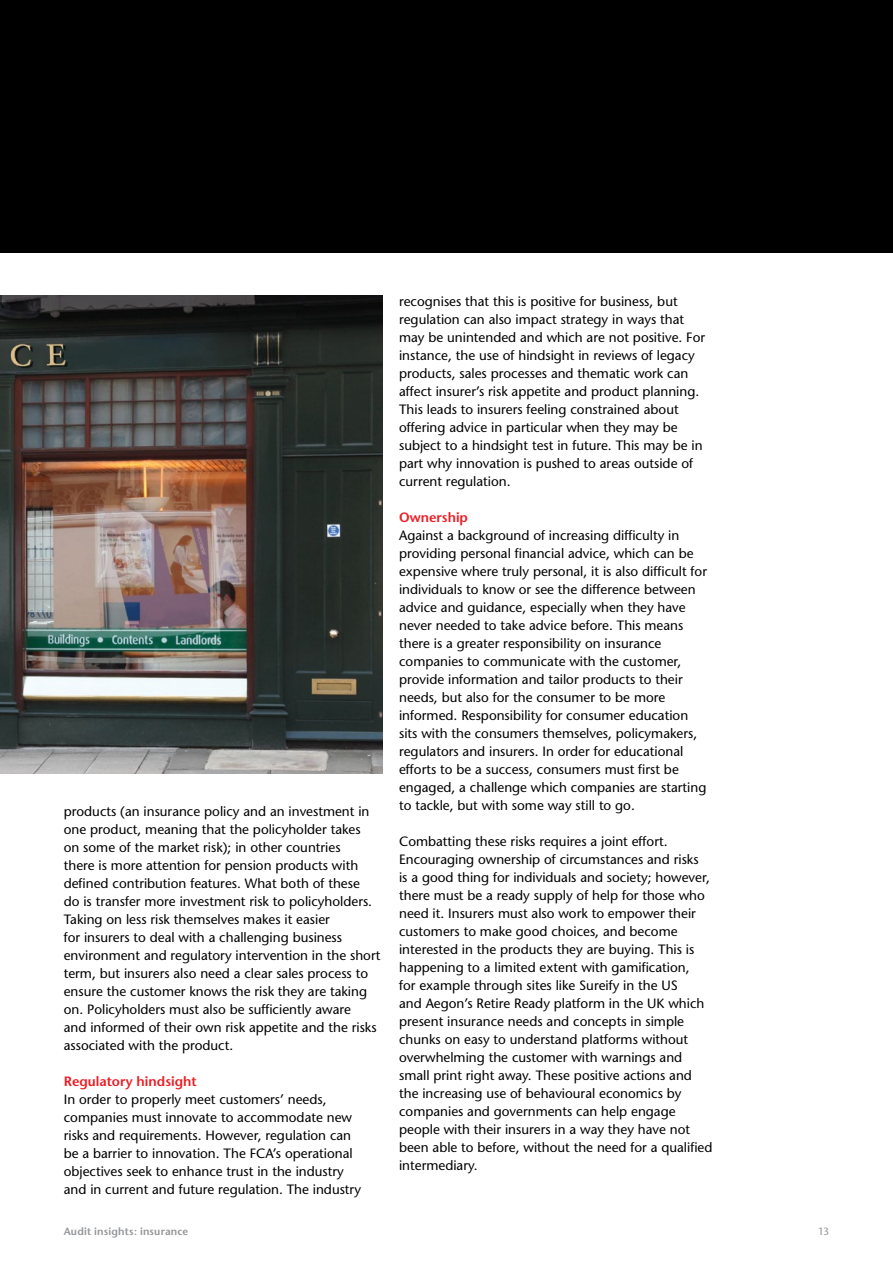
<style>
.page{position:relative;width:893px;height:1263px;background:#fff}
.page>*{position:absolute;margin:0;border:0;box-sizing:border-box;transform-origin:0 0}
.t1{font:13.5px/18px "Stone Sans";color:#000}
.Simon_red_heads{font:600 13.5px "Stone Sans";color:#ed1d24}
.Running_Footers{font:600 10.5px "Stone Sans";letter-spacing:.015em;color:#939598}
.Running_Footers-2{font:10.5px "Stone Sans";color:#939598}
</style>
<div class="page">
<div style="left:0;top:0;width:893px;height:253px;background:#000"></div>
<img style="left:0;top:296px;width:382px;height:478px">
<p class="t1" style="left:64px;top:802px;width:318px">products (an insurance policy and an investment in one product, meaning that the policyholder takes<br>on some of the market risk); in other countries<br>there is more attention for pension products with defined contribution features. What both of these<br>do is transfer more investment risk to policyholders.<br>Taking on less risk themselves makes it easier<br>for insurers to deal with a challenging business environment and regulatory intervention in the short term, but insurers also need a clear sales process to ensure the customer knows the risk they are taking on. Policyholders must also be sufficiently aware<br>and informed of their own risk appetite and the risks associated with the product.</p>
<p class="Simon_red_heads" style="left:64px;top:1073px;width:134px">Regulatory hindsight</p>
<p class="t1" style="left:64px;top:1090px;width:299px">In order to properly meet customers’ needs, companies must innovate to accommodate new risks and requirements. However, regulation can be a barrier to innovation. The FCA’s operational objectives seek to enhance trust in the industry and in current and future regulation. The industry</p>
<p class="t1" style="left:399px;top:292px;width:308px">recognises that this is positive for business, but regulation can also impact strategy in ways that may be unintended and which are not positive. For instance, the use of hindsight in reviews of legacy products, sales processes and thematic work can affect insurer’s risk appetite and product planning.<br>This leads to insurers feeling constrained about offering advice in particular when they may be subject to a hindsight test in future. This may be in part why innovation is pushed to areas outside of current regulation.</p>
<p class="Simon_red_heads" style="left:399px;top:509px;width:70px">Ownership</p>
<p class="t1" style="left:399px;top:526px;width:309px">Against a background of increasing difficulty in providing personal financial advice, which can be expensive where truly personal, it is also difficult for individuals to know or see the difference between advice and guidance, especially when they have never needed to take advice before. This means there is a greater responsibility on insurance companies to communicate with the customer, provide information and tailor products to their needs, but also for the consumer to be more informed. Responsibility for consumer education sits with the consumers themselves, policymakers, regulators and insurers. In order for educational efforts to be a success, consumers must first be engaged, a challenge which companies are starting to tackle, but with some way still to go.</p>
<p class="t1" style="left:399px;top:832px;width:315px">Combatting these risks requires a joint effort.<br>Encouraging ownership of circumstances and risks<br>is a good thing for individuals and society; however, there must be a ready supply of help for those who need it. Insurers must also work to empower their customers to make good choices, and become interested in the products they are buying. This is happening to a limited extent with gamification,<br>for example through sites like Sureify in the US<br>and Aegon’s Retire Ready platform in the UK which present insurance needs and concepts in simple chunks on easy to understand platforms without overwhelming the customer with warnings and small print right away. These positive actions and the increasing use of behavioural economics by companies and governments can help engage people with their insurers in a way they have not been able to before, without the need for a qualified intermediary.</p>
<p class="Running_Footers" style="left:64px;top:1225px;width:126px">Audit insights: insurance</p>
<p class="Running_Footers-2" style="left:818px;top:1225px;width:13px">13</p>
</div>
